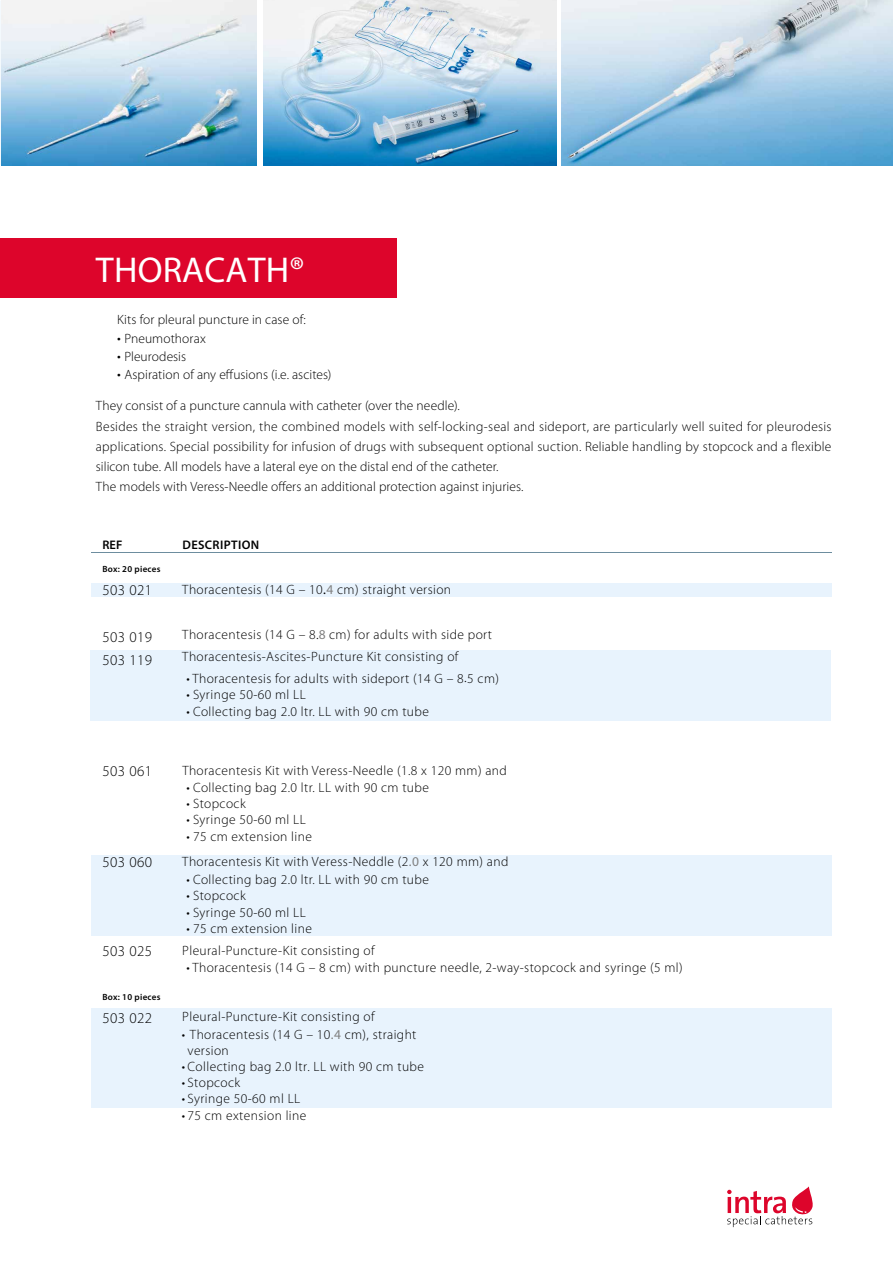
<style>
.page{position:relative;width:893px;height:1263px;background:#fff}
.page>*{position:absolute;margin:0;border:0;box-sizing:border-box;transform-origin:0 0}
.t1{font:36px "Myriad Pro";letter-spacing:.005em;color:#fff}
.t2{font:300 15px/23.4px "Myriad Pro";letter-spacing:.03em;color:#000}
.t3{font:300 13.5px/20.2px "Myriad Pro";letter-spacing:.03em;color:#000}
.t4{font:300 13.5px "Myriad Pro";letter-spacing:.005em;color:#000}
.t5{font:300 13.5px "Myriad Pro";letter-spacing:.01em;color:#000}
.t6{font:600 12.45px "Myriad Pro";letter-spacing:.03em;color:#000}
.t7{font:600 9px "Myriad Pro";letter-spacing:.03em;color:#000}
.s1{font-size:15px}
.s2{font-weight:400}
.s3{font-weight:400;color:#808080}
</style>
<div class="page">
<div style="left:90px;top:650px;width:741px;height:71px;background:#e8f3fd"></div>
<svg style="left:727px;top:1186px;width:86px;height:41px"></svg>
<img style="left:562px;top:0;width:331px;height:166px">
<img style="left:1px;top:0;width:255px;height:166px">
<img style="left:264px;top:0;width:292px;height:166px">
<div style="left:0;top:238px;width:397px;height:60px;background:#dd052b"></div>
<div style="left:91px;top:584px;width:740px;height:13px;background:#e8f3fd"></div>
<div style="left:91px;top:855px;width:740px;height:80px;background:#e8f3fd"></div>
<div style="left:91px;top:1009px;width:740px;height:99px;background:#e8f3fd"></div>
<hr style="left:91px;top:552px;width:740px;height:1px;background:#6d8d9f">
<h1 class="t1" style="left:96px;top:248px;width:210px">THORACATH®</h1>
<p class="t5" style="left:117px;top:312px;width:190px">Kits for pleural puncture in case of:</p>
<p class="t5" style="left:117px;top:330px;width:90px"><span class="s1">•</span> Pneumothorax</p>
<p class="t4" style="left:117px;top:348px;width:70px"><span class="s1">•</span> Pleurodesis</p>
<p class="t4" style="left:117px;top:366px;width:216px"><span class="s1">•</span> Aspiration of any effusions (i.e. ascites)</p>
<p class="t3" style="left:96px;top:396px;width:737px">They consist of a puncture cannula with catheter (over the needle).<br>Besides the straight version, the combined models with self-locking-seal and sideport, are particularly well suited for pleurodesis applications. Special possibility for infusion of drugs with subsequent optional suction. Reliable handling by stopcock and a flexible silicon tube. All models have a lateral eye on the distal end of the catheter.<br>The models with Veress-Needle offers an additional protection against injuries.</p>
<p class="t6" style="left:102px;top:536px;width:22px">REF</p>
<p class="t6" style="left:182px;top:536px;width:78px">DESCRIPTION</p>
<p class="t7" style="left:102px;top:564px;width:60px">Box: 20 pieces</p>
<p class="t2" style="left:102px;top:578px;width:51px">503 021</p>
<p class="t2" style="left:102px;top:625px;width:51px">503 019<br>503 119</p>
<p class="t3" style="left:182px;top:579px;width:270px">Thoracentesis (14 G – 10<span class="s2">.</span><span class="s3">4</span> cm) straight version</p>
<p class="t3" style="left:182px;top:623px;width:311px;line-height:22.4px">Thoracentesis (14 G – 8<span class="s1">.</span><span class="s3">8</span> cm) for adults with side port<br>Thoracentesis-Ascites-Puncture Kit consisting of</p>
<p class="t3" style="left:187px;top:668px;width:314px">• Thoracentesis for adults with sideport (14 G – 8<span class="s1">.</span>5 cm)</p>
<p class="t3" style="left:187px;top:684px;width:121px">• Syringe 50-60 ml LL</p>
<p class="t3" style="left:187px;top:701px;width:244px">• Collecting bag 2.0 ltr. LL with 90 cm tube</p>
<p class="t2" style="left:102px;top:759px;width:51px">503 061</p>
<p class="t3" style="left:182px;top:760px;width:326px">Thoracentesis Kit with Veress-Needle (1.8 x 120 mm) and</p>
<p class="t3" style="left:187px;top:777px;width:244px">• Collecting bag 2.0 ltr. LL with 90 cm tube</p>
<p class="t3" style="left:187px;top:793px;width:61px">• Stopcock</p>
<p class="t3" style="left:187px;top:810px;width:121px">• Syringe 50-60 ml LL</p>
<p class="t3" style="left:187px;top:826px;width:127px">• 75 cm extension line</p>
<p class="t2" style="left:102px;top:850px;width:51px">503 060</p>
<p class="t3" style="left:182px;top:851px;width:328px">Thoracentesis Kit with Veress-Neddle (2<span class="s3">.0</span> x 120 mm) and</p>
<p class="t3" style="left:187px;top:869px;width:244px">• Collecting bag 2.0 ltr. LL with 90 cm tube</p>
<p class="t3" style="left:187px;top:886px;width:61px">• Stopcock</p>
<p class="t3" style="left:187px;top:902px;width:121px">• Syringe 50-60 ml LL</p>
<p class="t3" style="left:187px;top:918px;width:127px">• 75 cm extension line</p>
<p class="t2" style="left:102px;top:939px;width:51px">503 025</p>
<p class="t3" style="left:182px;top:940px;width:194px">Pleural-Puncture-Kit consisting of</p>
<p class="t3" style="left:187px;top:958px;width:498px">• Thoracentesis (14 G – 8 cm) with puncture needle, 2-way-stopcock and syringe (5 ml)</p>
<p class="t7" style="left:102px;top:991px;width:60px">Box: 10 pieces</p>
<p class="t2" style="left:102px;top:1006px;width:51px">503 022</p>
<p class="t3" style="left:182px;top:1007px;width:194px">Pleural-Puncture-Kit consisting of</p>
<p class="t3" style="left:188px;top:1026px;width:230px;line-height:16.2px;text-indent:-6px">• Thoracentesis (14 G – 10<span class="s3">.4</span> cm), straight version</p>
<p class="t3" style="left:182px;top:1056px;width:244px">• Collecting bag 2.0 ltr. LL with 90 cm tube</p>
<p class="t3" style="left:182px;top:1072px;width:60px">• Stopcock</p>
<p class="t3" style="left:182px;top:1088px;width:120px">• Syringe 50-60 ml LL</p>
<p class="t3" style="left:182px;top:1105px;width:126px">• 75 cm extension line</p>
</div>
